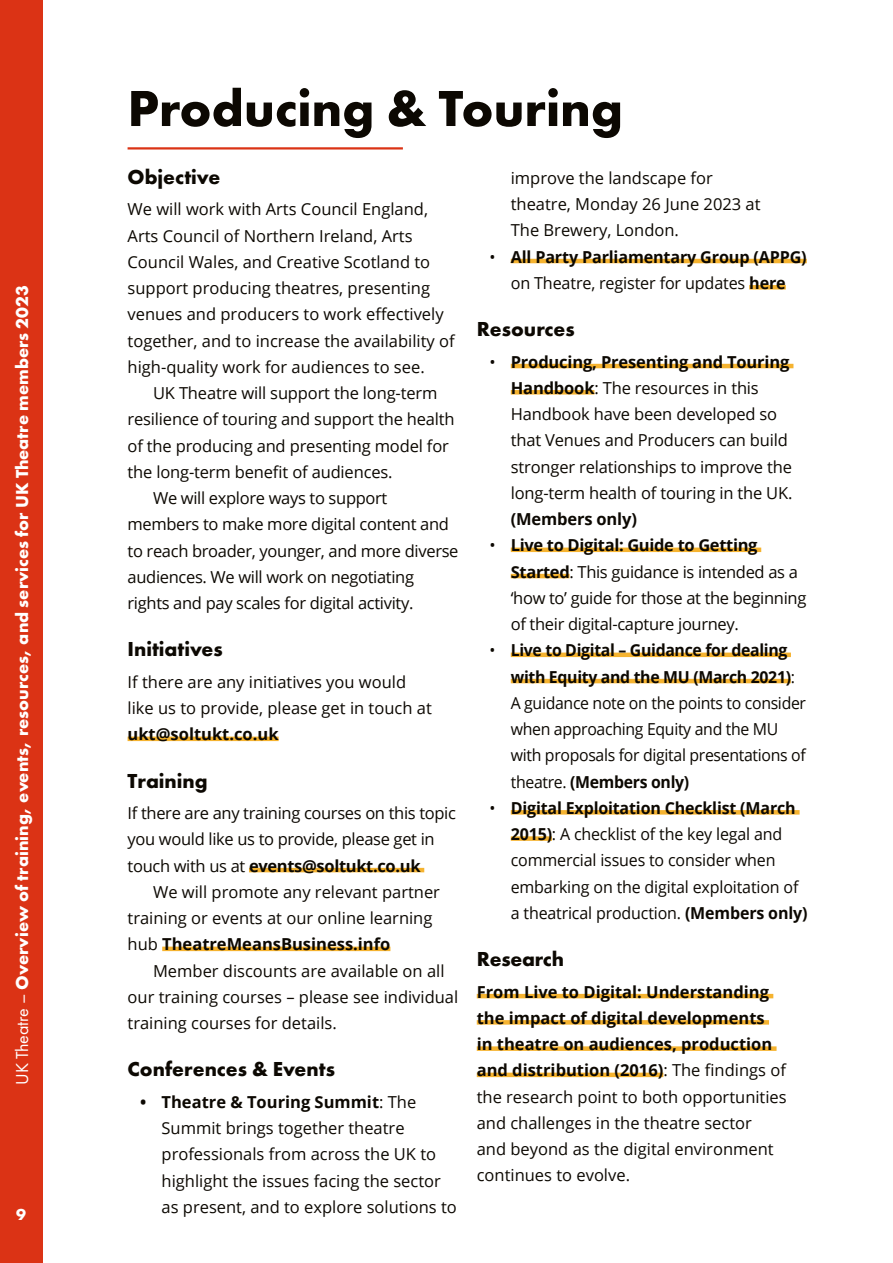
<style>
.page{position:relative;width:893px;height:1263px;background:#fff}
.page>*{position:absolute;margin:0;border:0;box-sizing:border-box;transform-origin:0 0}
.t1{font:700 52.5px "Futura PT";color:#0c0802}
.t2{font:700 21px "Futura PT";color:#0c0802}
.t3{font:700 18px "Futura PT";color:#fff}
.t4{font:16.5px/26.2px "Open Sans";letter-spacing:-.01em;color:#0c0802}
.t5{font:16.5px/26.2px "Open Sans";letter-spacing:-.01em;color:#0c0802;scale:.96 1}
.t6{font:700 16.5px/26.2px "Open Sans";letter-spacing:-.01em;color:#0c0802;text-align:center}
.t7{font:700 16.5px "Futura PT";color:#fff}
.s1{font-weight:400}
.s2{font-weight:700}
</style>
<div class="page">
<div style="left:0;top:0;width:43px;height:1263px;background:#db3315"></div>
<hr style="left:128px;top:147px;width:275px;height:3px;background:#db3315">
<hr style="left:128px;top:737px;width:151px;height:4px;background:#f5b330">
<hr style="left:249px;top:868px;width:175px;height:4px;background:#f5b330">
<hr style="left:162px;top:947px;width:228px;height:4px;background:#f5b330">
<hr style="left:511px;top:259px;width:296px;height:4px;background:#f5b330">
<div style="left:749px;top:285px;width:37px;height:5px;background:#f5b330"></div>
<hr style="left:511px;top:364px;width:282px;height:4px;background:#f5b330">
<div style="left:511px;top:390px;width:83px;height:5px;background:#f5b330"></div>
<hr style="left:511px;top:548px;width:250px;height:4px;background:#f5b330">
<hr style="left:511px;top:574px;width:58px;height:4px;background:#f5b330">
<hr style="left:511px;top:653px;width:280px;height:4px;background:#f5b330">
<hr style="left:511px;top:679px;width:280px;height:4px;background:#f5b330">
<div style="left:511px;top:810px;width:289px;height:5px;background:#f5b330"></div>
<div style="left:511px;top:836px;width:41px;height:5px;background:#f5b330"></div>
<hr style="left:477px;top:994px;width:296px;height:4px;background:#f5b330">
<div style="left:477px;top:1020px;width:292px;height:5px;background:#f5b330"></div>
<div style="left:477px;top:1046px;width:299px;height:5px;background:#f5b330"></div>
<hr style="left:477px;top:1073px;width:186px;height:4px;background:#f5b330">
<p class="t3" style="left:11px;top:1085px;width:801px;rotate:-90deg"><span class="s1">UK Theatre –</span> Overview of training, events, resources, and services for UK Theatre members 2023</p>
<p class="t7" style="left:16px;top:1204px;width:11px">9</p>
<h1 class="t1" style="left:128px;top:75px;width:497px">Producing &amp; Touring</h1>
<p class="t2" style="left:128px;top:163px;width:94px">Objective</p>
<p class="t4" style="left:128px;top:196px;width:329px">We will work with Arts Council England, Arts Council of Northern Ireland, Arts Council Wales, and Creative Scotland to support producing theatres, presenting venues and producers to work effectively together, and to increase the availability of high-quality work for audiences to see.</p>
<p class="t4" style="left:153px;top:379px;width:286px">UK Theatre will support the long-term</p>
<p class="t4" style="left:128px;top:406px;width:329px">resilience of touring and support the health</p>
<p class="t4" style="left:128px;top:432px;width:323px">of the producing and presenting model for</p>
<p class="t4" style="left:128px;top:458px;width:266px">the long-term benefit of audiences.</p>
<p class="t4" style="left:153px;top:484px;width:236px">We will explore ways to support</p>
<p class="t4" style="left:128px;top:511px;width:323px">members to make more digital content and</p>
<p class="t4" style="left:128px;top:537px;width:332px">to reach broader, younger, and more diverse</p>
<p class="t4" style="left:128px;top:563px;width:288px">audiences. We will work on negotiating</p>
<p class="t4" style="left:128px;top:589px;width:287px">rights and pay scales for digital activity.</p>
<p class="t2" style="left:128px;top:636px;width:97px">Initiatives</p>
<p class="t4" style="left:128px;top:668px;width:306px">If there are any initiatives you would like us to provide, please get in touch at</p>
<p class="t6" style="left:128px;top:721px;width:153px">ukt@soltukt.co.uk</p>
<p class="t2" style="left:128px;top:767px;width:82px">Training</p>
<p class="t4" style="left:128px;top:799px;width:330px">If there are any training courses on this topic you would like us to provide, please get in touch with us at <span class="s2">events@soltukt.co.uk</span></p>
<p class="t4" style="left:128px;top:878px;width:314px;text-indent:26px">We will promote any relevant partner training or events at our online learning hub <span class="s2">TheatreMeansBusiness.info</span></p>
<p class="t4" style="left:128px;top:957px;width:332px;text-indent:26px">Member discounts are available on all our training courses – please see individual training courses for details.</p>
<p class="t2" style="left:128px;top:1056px;width:209px">Conferences &amp; Events</p>
<p class="t4" style="left:162px;top:1088px;width:297px;text-indent:-21px"><span class="s2">• Theatre &amp; Touring Summit</span>: The Summit brings together theatre professionals from across the UK to highlight the issues facing the sector as present, and to explore solutions to</p>
<p class="t4" style="left:511px;top:164px;width:251px">improve the landscape for theatre, Monday 26 June 2023 at<br>The Brewery, London.</p>
<p class="t6" style="left:489px;top:243px;width:319px"><span class="s1">•</span> All Party Parliamentary Group (APPG) <span class="s1">on Theatre, register for updates</span> here</p>
<p class="t2" style="left:477px;top:315px;width:99px">Resources</p>
<p class="t4" style="left:511px;top:348px;width:283px;text-indent:-21px">• <span class="s2">Producing, Presenting and Touring Handbook</span>: The resources in this Handbook have been developed so that Venues and Producers can build stronger relationships to improve the long-term health of touring in the UK.</p>
<p class="t6" style="left:511px;top:505px;width:128px">(Members only)</p>
<p class="t4" style="left:511px;top:532px;width:297px;text-indent:-21px">• <span class="s2">Live to Digital: Guide to Getting Started</span>: This guidance is intended as a ‘how to’ guide for those at the beginning of their digital-capture journey.</p>
<p class="t5" style="left:511px;top:637px;width:309px;text-indent:-21px">• <span class="s2">Live to Digital – Guidance for dealing with Equity and the MU (March 2021)</span>:<br>A guidance note on the points to consider when approaching Equity and the MU with proposals for digital presentations of theatre. <span class="s2">(Members only)</span></p>
<p class="t4" style="left:511px;top:794px;width:298px;text-indent:-21px">• <span class="s2">Digital Exploitation Checklist (March 2015)</span>: A checklist of the key legal and commercial issues to consider when embarking on the digital exploitation of a theatrical production. <span class="s2">(Members only)</span></p>
<p class="t2" style="left:477px;top:945px;width:89px">Research</p>
<p class="t4" style="left:477px;top:978px;width:311px"><span class="s2">From Live to Digital: Understanding the impact of digital developments<br>in theatre on audiences, production and distribution (2016)</span>: The findings of the research point to both opportunities and challenges in the theatre sector<br>and beyond as the digital environment continues to evolve.</p>
</div>
